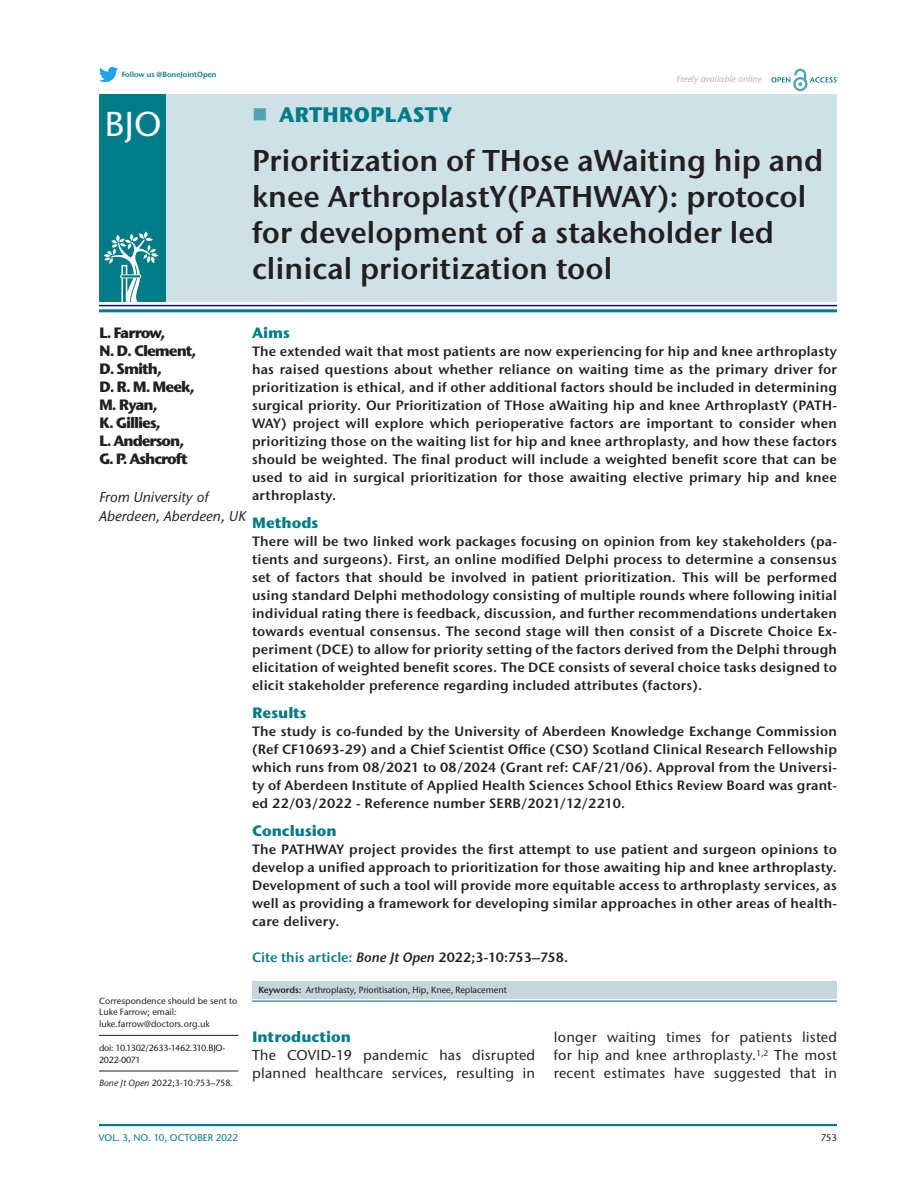
<style>
.page{position:relative;width:918px;height:1188px;background:#fff}
.page>*{position:absolute;margin:0;border:0;box-sizing:border-box;transform-origin:0 0}
.t1{font:500 34.5px "Stone Sans ITC Pro";color:#fff}
.t2{font:600 30px/36px "Stone Sans ITC Pro";color:#231f20}
.t3{font:700 21px "Stone Sans ITC Pro";color:#007c89}
.t4{font:700 15px/18px "Stone Sans ITC Pro";letter-spacing:-.07em;color:#231f20}
.t5{font:700 15px "Stone Sans ITC Pro";color:#007c89}
.t6{font:500 14.25px/18px "Stone Sans ITC Pro";letter-spacing:.02em;color:#231f20}
.t7{font:italic 500 14.25px/19.5px "Stone Sans ITC Pro";color:#231f20}
.t8{font:600 13.5px/18px "Stone Sans ITC Pro";letter-spacing:.015em;color:#231f20;text-align:justify}
.t9{font:500 9.75px "Stone Sans ITC Pro";color:#007c89}
.t10{font:500 9.75px "Stone Sans ITC Pro";color:#231f20}
.t11{font:500 9px/12px "Stone Sans ITC Pro";letter-spacing:-.01em;color:#231f20}
.t12{font:500 9px/12px "Stone Sans ITC Pro";letter-spacing:-.03em;color:#231f20}
.t13{font:italic 500 9px "Stone Sans ITC Pro";color:#b2b3b7}
.t14{font:600 7.5px "Stone Sans ITC Pro";color:#007c89}
.s1{color:#007c89}
.s2{font-style:italic}
.s3{font-weight:600}
</style>
<div class="page">
<hr style="left:99px;top:1124px;width:738px;height:2px;background:#007c89">
<img style="left:99px;top:67px;width:18px;height:15px">
<svg style="left:771px;top:69px;width:66px;height:22px"></svg>
<div style="left:252px;top:981px;width:585px;height:18px;background:#c7d5dd"></div>
<hr style="left:99px;top:305px;width:738px;height:1px;background:#11125f">
<hr style="left:99px;top:309px;width:738px;height:3px;background:#007c89">
<div style="left:99px;top:94px;width:738px;height:208px;background:#cee1e6"></div>
<div style="left:99px;top:95px;width:66px;height:207px;background:#007c89"></div>
<svg style="left:104px;top:231px;width:54px;height:71px"></svg>
<hr style="left:99px;top:1035px;width:139px;height:1px;background:#231f20">
<hr style="left:99px;top:1071px;width:139px;height:1px;background:#231f20">
<hr style="left:252px;top:1001px;width:585px;height:1px;background:#007c89">
<p class="t14" style="left:122px;top:70px;width:97px">Follow us @BoneJointOpen</p>
<h1 class="t1" style="left:105px;top:103px;width:58px">BJO</h1>
<p class="t13" style="left:676px;top:73px;width:87px">Freely available online</p>
<h3 class="t3" style="left:279px;top:101px;width:174px">ARTHROPLASTY</h3>
<h2 class="t2" style="left:252px;top:142px;width:573px">Prioritization of THose aWaiting hip and knee ArthroplastY(PATHWAY): protocol for development of a stakeholder led clinical prioritization tool</h2>
<p class="t5" style="left:252px;top:323px;width:39px">Aims</p>
<p class="t8" style="left:252px;top:343px;width:587px">The extended wait that most patients are now experiencing for hip and knee arthroplasty has raised questions about whether reliance on waiting time as the primary driver for prioritization is ethical, and if other additional factors should be included in determining surgical priority. Our Prioritization of THose aWaiting hip and knee ArthroplastY (PATH-WAY) project will explore which perioperative factors are important to consider when prioritizing those on the waiting list for hip and knee arthroplasty, and how these factors should be weighted. The final product will include a weighted benefit score that can be used to aid in surgical prioritization for those awaiting elective primary hip and knee arthroplasty.</p>
<p class="t5" style="left:252px;top:513px;width:68px">Methods</p>
<p class="t8" style="left:252px;top:532px;width:587px">There will be two linked work packages focusing on opinion from key stakeholders (pa&shy;tients and surgeons). First, an online modified Delphi process to determine a consensus set of factors that should be involved in patient prioritization. This will be performed using standard Delphi methodology consisting of multiple rounds where following initial individual rating there is feedback, discussion, and further recommendations undertaken towards eventual consensus. The second stage will then consist of a Discrete Choice Ex&shy;periment (DCE) to allow for priority setting of the factors derived from the Delphi through elicitation of weighted benefit scores. The DCE consists of several choice tasks designed to elicit stakeholder preference regarding included attributes (factors).</p>
<p class="t5" style="left:252px;top:703px;width:56px">Results</p>
<p class="t8" style="left:252px;top:722px;width:587px">The study is co-funded by the University of Aberdeen Knowledge Exchange Commission (Ref CF10693-29) and a Chief Scientist Office (CSO) Scotland Clinical Research Fellowship which runs from 08/2021 to 08/2024 (Grant ref: CAF/21/06). Approval from the Universi&shy;ty of Aberdeen Institute of Applied Health Sciences School Ethics Review Board was grant&shy;ed 22/03/2022 - Reference number SERB/2021/12/2210.</p>
<p class="t5" style="left:252px;top:821px;width:86px">Conclusion</p>
<p class="t8" style="left:252px;top:840px;width:587px">The PATHWAY project provides the first attempt to use patient and surgeon opinions to develop a unified approach to prioritization for those awaiting hip and knee arthroplasty.<br>Development of such a tool will provide more equitable access to arthroplasty services, as well as providing a framework for developing similar approaches in other areas of health&shy;care delivery.</p>
<p class="t8" style="left:252px;top:948px;width:318px"><span class="s1">Cite this article:</span> <span class="s2">Bone Jt Open</span> 2022;3-10:753–758.</p>
<p class="t11" style="left:258px;top:984px;width:250px"><span class="s3">Keywords:</span> Arthroplasty, Prioritisation, Hip, Knee, Replacement</p>
<p class="t5" style="left:252px;top:1027px;width:100px">Introduction</p>
<p class="t6" style="left:252px;top:1046px;width:285px">The COVID-19 pandemic has disrupted planned healthcare services, resulting in</p>
<p class="t4" style="left:99px;top:324px;width:99px">L. Farrow,<br>N. D. Clement,<br>D. Smith,<br>D. R. M. Meek,<br>M. Ryan,<br>K. Gillies,<br>L. Anderson,<br>G. P. Ashcroft</p>
<p class="t7" style="left:99px;top:487px;width:148px">From University of<br>Aberdeen, Aberdeen, UK</p>
<p class="t11" style="left:99px;top:994px;width:140px">Correspondence should be sent to<br>Luke Farrow; email: luke.farrow@doctors.org.uk</p>
<p class="t12" style="left:99px;top:1042px;width:128px">doi: 10.1302/2633-1462.310.BJO-<br>2022-0071</p>
<p class="t11" style="left:99px;top:1077px;width:136px"><span class="s2">Bone Jt Open</span> 2022;3-10:753–758.</p>
<p class="t6" style="left:554px;top:1028px;width:285px;text-align:justify">longer waiting times for patients listed for hip and knee arthroplasty.<sup>1,2</sup> The most recent estimates have suggested that in</p>
<p class="t9" style="left:99px;top:1132px;width:141px">VOL. 3, NO. 10, OCTOBER 2022</p>
<p class="t10" style="left:821px;top:1132px;width:18px">753</p>
</div>
